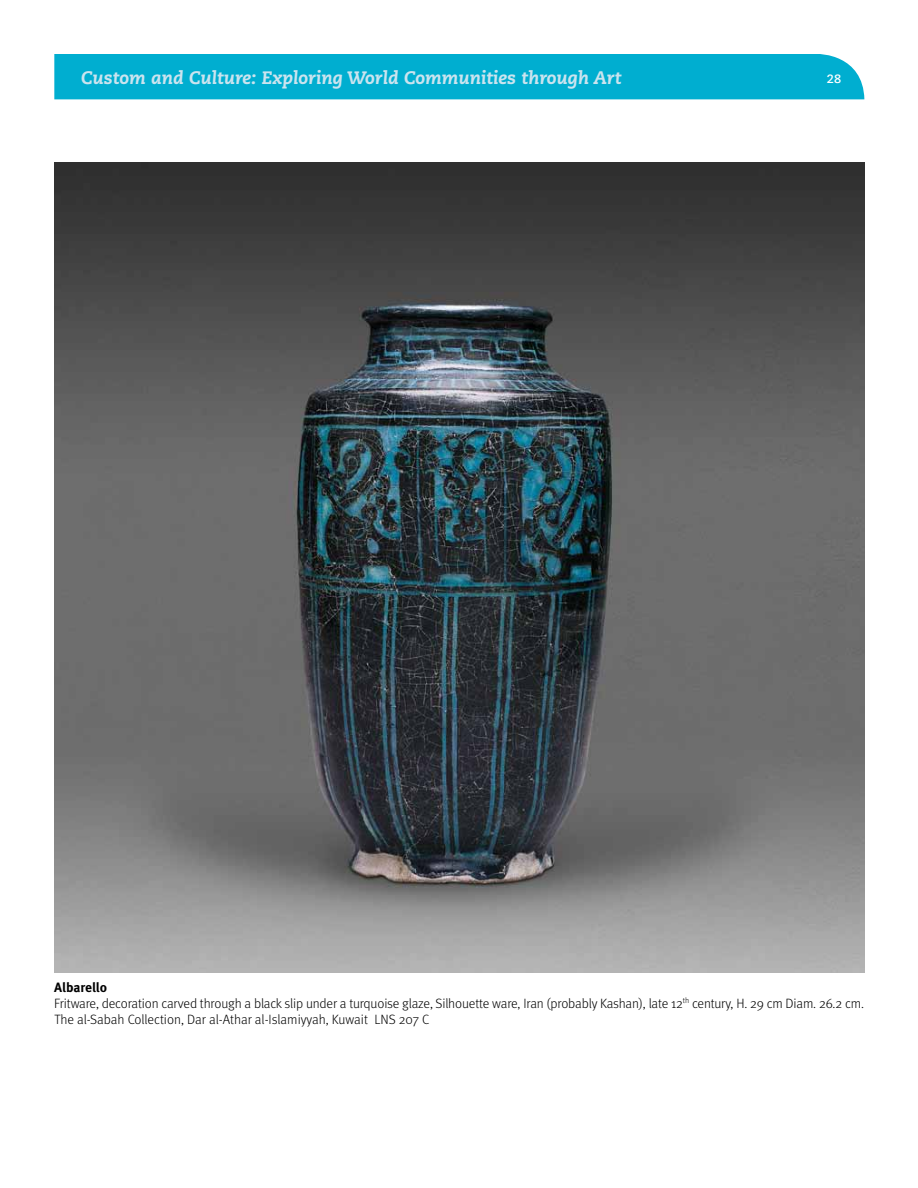
<style>
.page{position:relative;width:918px;height:1188px;background:#fff}
.page>*{position:absolute;margin:0;border:0;box-sizing:border-box;transform-origin:0 0}
.t1{font:italic 800 18px "Caecilia LT Std";color:#cbe4ef}
.t2{font:300 13.5px/16.2px "Meta OT";letter-spacing:-.01em;color:#000}
.t3{font:700 12px "Caecilia LT Std";color:#fff}
.s1{font-weight:700}
</style>
<div class="page">
<div style="left:54px;top:54px;width:810px;height:45px;background:#00aed0"></div>
<img style="left:54px;top:162px;width:810px;height:810px">
<h1 class="t1" style="left:81px;top:67px;width:542px">Custom and Culture: Exploring World Communities through Art</h1>
<p class="t3" style="left:827px;top:72px;width:16px">28</p>
<p class="t2" style="left:54px;top:979px;width:809px"><span class="s1">Albarello<br></span>Fritware, decoration carved through a black slip under a turquoise glaze, Silhouette ware, Iran (probably Kashan), late 12<sup>th</sup> century, H. 29 cm Diam. 26.2 cm.<br>The al-Sabah Collection, Dar al-Athar al-Islamiyyah, Kuwait LNS 207 C</p>
</div>
